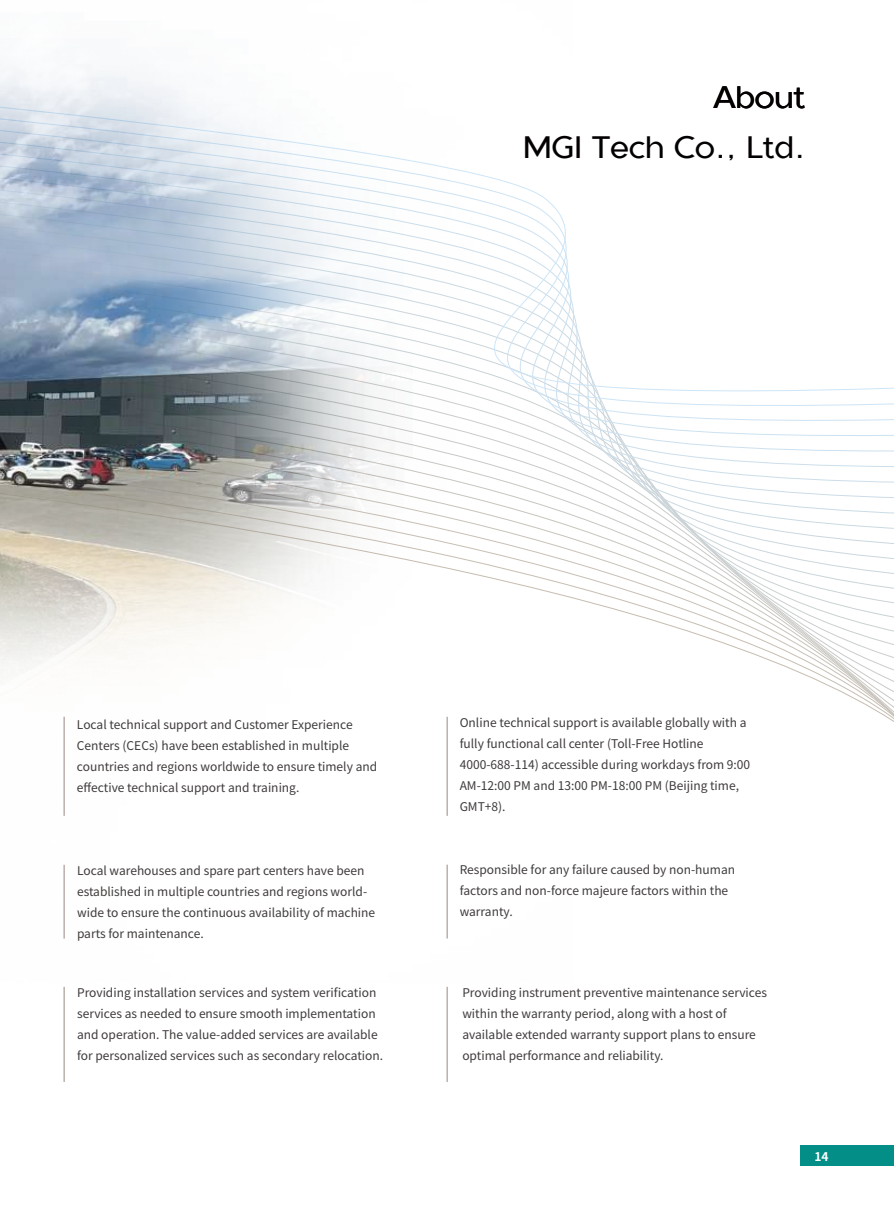
<style>
.page{position:relative;width:894px;height:1209px;background:#fff}
.page>*{position:absolute;margin:0;border:0;box-sizing:border-box;transform-origin:0 0}
.t1{font:30px "MGI";color:#040000}
.t2{font:12px/21px "Source Han Sans CN";color:#3e3a39}
.t3{font:700 12px "Source Han Sans CN";color:#fff}
</style>
<div class="page">
<div style="left:800px;top:1146px;width:93px;height:20px;background:#048e88"></div>
<svg style="left:572px;top:302px;width:321px;height:123px"></svg>
<img style="left:0;top:69px;width:572px;height:870px">
<hr style="left:64px;top:717px;width:1px;height:99px;background:#99887f">
<hr style="left:64px;top:865px;width:1px;height:74px;background:#99887f">
<hr style="left:446px;top:865px;width:1px;height:74px;background:#99887f">
<hr style="left:446px;top:987px;width:1px;height:95px;background:#99887f">
<hr style="left:446px;top:717px;width:1px;height:99px;background:#99887f">
<hr style="left:64px;top:987px;width:1px;height:95px;background:#99887f">
<h1 class="t1" style="left:713px;top:83px;width:93px">About</h1>
<h1 class="t1" style="left:523px;top:134px;width:284px">MGI Tech Co., Ltd.</h1>
<p class="t2" style="left:77px;top:714px;width:301px">Local technical support and Customer Experience Centers (CECs) have been established in multiple countries and regions worldwide to ensure timely and effective technical support and training.</p>
<p class="t2" style="left:459px;top:713px;width:292px">Online technical support is available globally with a fully functional call center (Toll-Free Hotline 4000-688-114) accessible during workdays from 9:00<br>AM-12:00 PM and 13:00 PM-18:00 PM (Beijing time, GMT+8).</p>
<p class="t2" style="left:77px;top:860px;width:299px">Local warehouses and spare part centers have been established in multiple countries and regions world&shy;wide to ensure the continuous availability of machine parts for maintenance.</p>
<p class="t2" style="left:459px;top:860px;width:277px">Responsible for any failure caused by non-human factors and non-force majeure factors within the warranty.</p>
<p class="t2" style="left:77px;top:982px;width:307px">Providing installation services and system verification services as needed to ensure smooth implementation and operation. The value-added services are available for personalized services such as secondary relocation.</p>
<p class="t2" style="left:462px;top:982px;width:306px">Providing instrument preventive maintenance services within the warranty period, along with a host of available extended warranty support plans to ensure optimal performance and reliability.</p>
<p class="t3" style="left:814px;top:1150px;width:16px">14</p>
</div>
